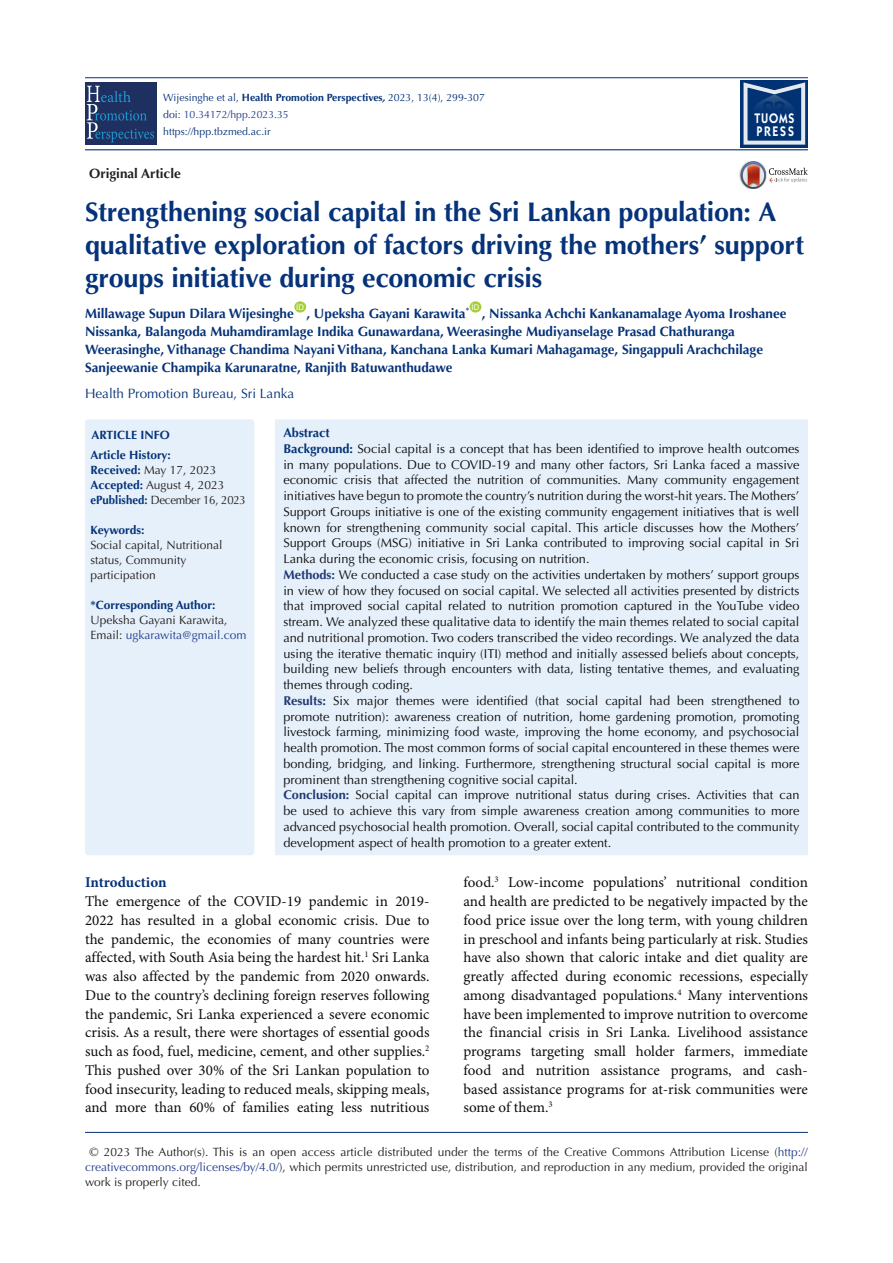
<style>
.page{position:relative;width:893px;height:1263px;background:#fff}
.page>*{position:absolute;margin:0;border:0;box-sizing:border-box;transform-origin:0 0}
.t1{font:700 27px/33px "Optima LT Std";letter-spacing:-.01em;color:#053278}
.t2{font:15px/18.8px "Minion Pro";letter-spacing:-.005em;color:#0d0d0d;text-align:justify}
.heading_1{font:700 15px "Minion Pro";letter-spacing:-.005em;color:#053278}
.t3{font:600 13.95px/12.3px "ITC Kabel Std";letter-spacing:.11em;color:#fff;scale:.85 1}
.t4{font:700 13.5px/18px "Optima LT Std";color:#053278}
.t5{font:13.5px "Optima LT Std";color:#053278}
.t6{font:700 13.5px "Optima LT Std";color:#231f20}
.t7{font:12.75px/15.8px "Optima LT Std";color:#0d0d0d;text-align:justify}
.t8{font:700 12.75px "Optima LT Std";color:#053278}
.corresponding{font:12px/15px "Optima LT Std";color:#231f20}
.t9{font:700 12px "Optima LT Std";color:#053278}
.corresponding-2{font:12px "Optima LT Std";letter-spacing:-.02em;color:#231f20;scale:.95 1}
.t10{font:700 12px "Optima LT Std";letter-spacing:-.02em;color:#053278}
.t11{font:10.5px "Optima LT Std";color:#053278}
.t12{font:10.5px "Optima LT Std";color:#253f8e}
.t13{font:7.8px "Arial";color:#fff}
.s1{font-weight:700}
.s2{font-weight:700;font-style:italic}
.s3{color:#053278}
.s4{font-weight:700;color:#053278}
.s5{color:#253f8e}
.s6{font-weight:700;color:#213873}
</style>
<div class="page">
<hr style="left:85px;top:149px;width:723px;height:1px;background:#053278">
<hr style="left:85px;top:77px;width:723px;height:1px;background:#053278">
<hr style="left:85px;top:1132px;width:723px;height:1px;background:#053278">
<div style="left:294px;top:301px;width:12px;height:12px;background:#a6ce39;border-radius:50%"></div>
<div style="left:470px;top:301px;width:11px;height:12px;background:#a6ce39;border-radius:50%"></div>
<img style="left:739px;top:169px;width:2px;height:13px">
<svg style="left:741px;top:161px;width:67px;height:28px"></svg>
<div style="left:275px;top:419px;width:533px;height:436px;background:#e6f0fa"></div>
<div style="left:85px;top:419px;width:169px;height:436px;background:#e6f0fa;border-radius:3px"></div>
<div style="left:85px;top:83px;width:71px;height:62px;background:#1e3060"></div>
<svg style="left:87px;top:86px;width:67px;height:56px"></svg>
<div style="left:740px;top:80px;width:68px;height:68px;background:#013273"></div>
<svg style="left:743px;top:82px;width:62px;height:63px"></svg>
<p class="t11" style="left:163px;top:91px;width:323px">Wijesinghe et al, <span class="s1">Health Promotion Perspectives</span><span class="s2">,</span> 2023, 13(4), 299-307</p>
<p class="t12" style="left:163px;top:108px;width:127px"><span class="s3">doi:</span> 10.34172/hpp.2023.35</p>
<p class="t11" style="left:163px;top:125px;width:109px">https://hpp.tbzmed.ac.ir</p>
<p class="t6" style="left:89px;top:165px;width:93px">Original Article</p>
<p class="t3" style="left:755px;top:112px;width:48px">TUOMS<br>PRESS</p>
<p class="t1" style="left:85px;top:195px;width:721px">Strengthening social capital in the Sri Lankan population: A qualitative exploration of factors driving the mothers’ support groups initiative during economic crisis</p>
<p class="t4" style="left:85px;top:304px;width:210px">Millawage Supun Dilara Wijesinghe</p>
<p class="t13" style="left:471px;top:302px;width:9px">ID</p>
<p class="t4" style="left:85px;top:304px;width:703px;text-indent:397px">, Nissanka Achchi Kankanamalage Ayoma Iroshanee Nissanka, Balangoda Muhamdiramlage Indika Gunawardana, Weerasinghe Mudiyanselage Prasad Chathuranga Weerasinghe, Vithanage Chandima Nayani Vithana, Kanchana Lanka Kumari Mahagamage, Singappuli Arachchilage Sanjeewanie Champika Karunaratne, Ranjith Batuwanthudawe</p>
<p class="t5" style="left:85px;top:386px;width:211px">Health Promotion Bureau, Sri Lanka</p>
<p class="t13" style="left:296px;top:302px;width:9px">ID</p>
<p class="t4" style="left:306px;top:304px;width:164px">, Upeksha Gayani Karawita<sup>*</sup></p>
<p class="t9" style="left:91px;top:428px;width:80px">ARTICLE INFO</p>
<p class="t9" style="left:91px;top:447px;width:82px">Article History:</p>
<p class="corresponding" style="left:91px;top:462px;width:127px"><span class="s4">Received:</span> May 17, 2023</p>
<p class="corresponding" style="left:91px;top:477px;width:136px"><span class="s4">Accepted:</span> August 4, 2023</p>
<p class="corresponding-2" style="left:91px;top:492px;width:165px"><span class="s4">ePublished:</span> December 16, 2023</p>
<p class="t10" style="left:91px;top:522px;width:55px">Keywords:</p>
<p class="corresponding" style="left:91px;top:537px;width:134px">Social capital, Nutritional status, Community participation</p>
<p class="t9" style="left:91px;top:597px;width:127px">*Corresponding Author:</p>
<p class="corresponding" style="left:91px;top:612px;width:157px">Upeksha Gayani Karawita,<br>Email: <span class="s5">ugkarawita@gmail.com</span></p>
<p class="t8" style="left:283px;top:425px;width:48px">Abstract</p>
<p class="t7" style="left:283px;top:441px;width:518px"><span class="s4">Background:</span> Social capital is a concept that has been identified to improve health outcomes in many populations. Due to COVID-19 and many other factors, Sri Lanka faced a massive economic crisis that affected the nutrition of communities. Many community engagement initiatives have begun to promote the country’s nutrition during the worst-hit years. The Mothers’ Support Groups initiative is one of the existing community engagement initiatives that is well known for strengthening community social capital. This article discusses how the Mothers’ Support Groups (MSG) initiative in Sri Lanka contributed to improving social capital in Sri Lanka during the economic crisis, focusing on nutrition.</p>
<p class="t7" style="left:283px;top:567px;width:517px"><span class="s6">Methods:</span> We conducted a case study on the activities undertaken by mothers’ support groups in view of how they focused on social capital. We selected all activities presented by districts that improved social capital related to nutrition promotion captured in the YouTube video stream. We analyzed these qualitative data to identify the main themes related to social capital and nutritional promotion. Two coders transcribed the video recordings. We analyzed the data using the iterative thematic inquiry (ITI) method and initially assessed beliefs about concepts, building new beliefs through encounters with data, listing tentative themes, and evaluating themes through coding.</p>
<p class="t7" style="left:283px;top:693px;width:518px"><span class="s6">Results:</span> Six major themes were identified (that social capital had been strengthened to promote nutrition): awareness creation of nutrition, home gardening promotion, promoting livestock farming, minimizing food waste, improving the home economy, and psychosocial health promotion. The most common forms of social capital encountered in these themes were bonding, bridging, and linking. Furthermore, strengthening structural social capital is more prominent than strengthening cognitive social capital.</p>
<p class="t7" style="left:283px;top:787px;width:517px"><span class="s6">Conclusion:</span> Social capital can improve nutritional status during crises. Activities that can be used to achieve this vary from simple awareness creation among communities to more advanced psychosocial health promotion. Overall, social capital contributed to the community development aspect of health promotion to a greater extent.</p>
<p class="heading_1" style="left:85px;top:872px;width:83px">Introduction</p>
<p class="t2" style="left:85px;top:892px;width:346px">The emergence of the COVID-19 pandemic in 2019- 2022 has resulted in a global economic crisis. Due to the pandemic, the economies of many countries were affected, with South Asia being the hardest hit.<sup>1</sup> Sri Lanka was also affected by the pandemic from 2020 onwards.<br>Due to the country’s declining foreign reserves following the pandemic, Sri Lanka experienced a severe economic crisis. As a result, there were shortages of essential goods such as food, fuel, medicine, cement, and other supplies.<sup>2<br></sup>This pushed over 30% of the Sri Lankan population to food insecurity, leading to reduced meals, skipping meals, and more than 60% of families eating less nutritious</p>
<p class="t2" style="left:463px;top:874px;width:346px">food.<sup>3</sup> Low-income populations’ nutritional condition and health are predicted to be negatively impacted by the food price issue over the long term, with young children in preschool and infants being particularly at risk. Studies have also shown that caloric intake and diet quality are greatly affected during economic recessions, especially among disadvantaged populations.<sup>4</sup> Many interventions have been implemented to improve nutrition to overcome the financial crisis in Sri Lanka. Livelihood assistance programs targeting small holder farmers, immediate food and nutrition assistance programs, and cash&shy;based assistance programs for at-risk communities were some of them.<sup>3</sup></p>
<p class="corresponding" style="left:85px;top:1144px;width:724px;text-align:justify;text-indent:4px">© 2023 The Author(s). This is an open access article distributed under the terms of the Creative Commons Attribution License (<span class="s5">http:// creativecommons.org/licenses/by/4.0/</span>), which permits unrestricted use, distribution, and reproduction in any medium, provided the original work is properly cited.</p>
</div>
